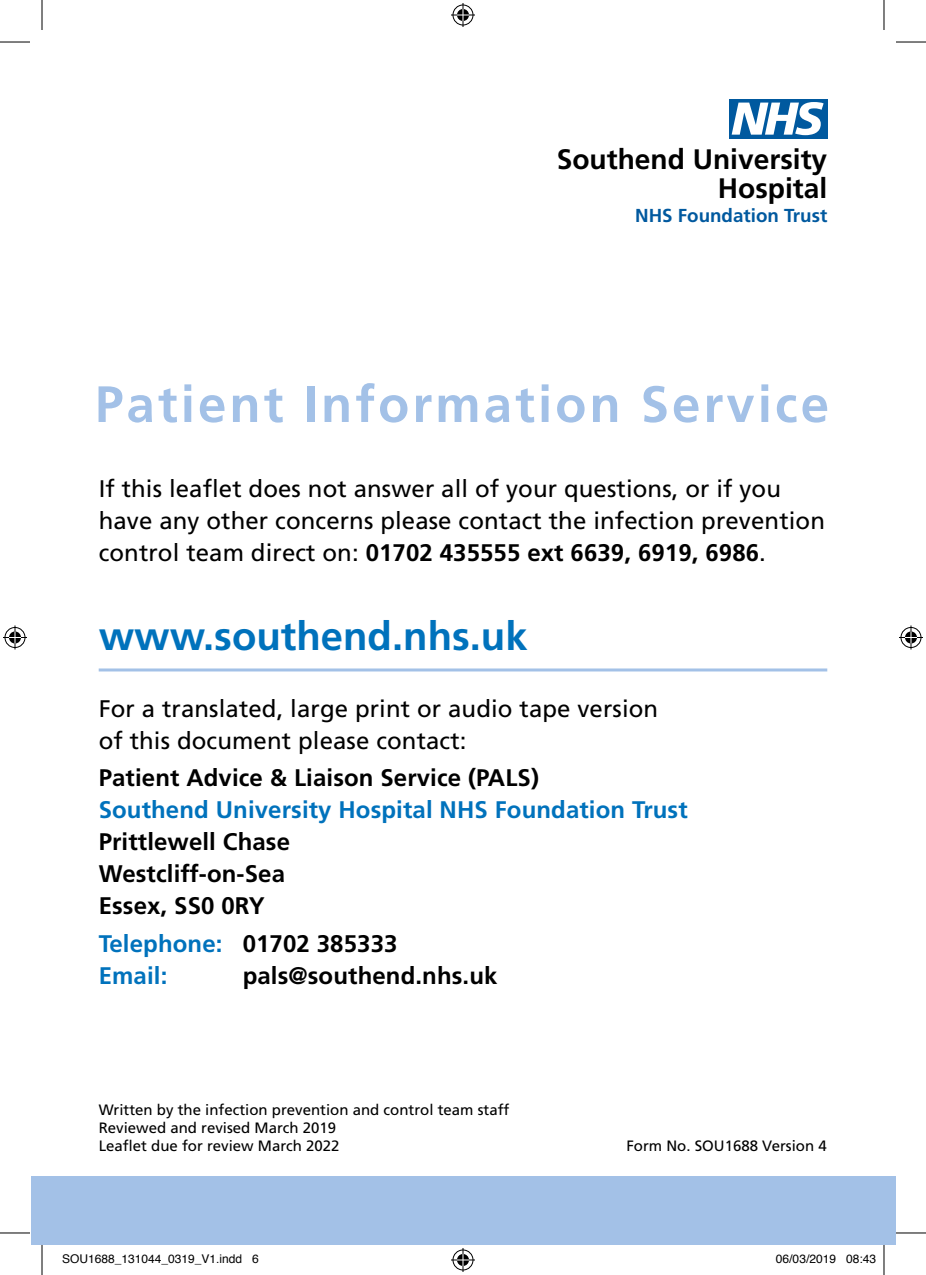
<style>
.page{position:relative;width:926px;height:1275px;background:#fff}
.page>*{position:absolute;margin:0;border:0;box-sizing:border-box;transform-origin:0 0}
.t1{font:700 51px "Frutiger";letter-spacing:.06em;color:#a3c1e7}
.t2{font:700 40px "Frutiger";color:#0072bc}
.t3{font:700 28.2px/28.6px "Frutiger";color:#000;text-align:right}
.t4{font:24px/32px "Frutiger";letter-spacing:.005em;color:#000}
.t5{font:700 24px/32px "Frutiger";letter-spacing:.005em;color:#000}
.t6{font:700 24px/32px "Frutiger";letter-spacing:.005em;color:#0072bc}
.t7{font:700 18.8px "Frutiger";color:#00599f}
.t8{font:15px/18px "Frutiger";color:#000}
.t9{font:12px "Helvetica";color:#000}
.s1{font-weight:700}
.s2{color:#000}
</style>
<div class="page">
<div style="left:729px;top:99px;width:98px;height:40px;background:#00599f"></div>
<svg style="left:732px;top:102px;width:92px;height:33px"></svg>
<div style="left:31px;top:1176px;width:864px;height:68px;background:#a3c1e7"></div>
<hr style="left:99px;top:668px;width:728px;height:3px;background:#a3c1e7">
<hr style="left:0;top:42px;width:30px;height:1px;background:#000">
<hr style="left:896px;top:42px;width:30px;height:1px;background:#000">
<hr style="left:0;top:1232px;width:30px;height:1px;background:#000">
<hr style="left:896px;top:1232px;width:30px;height:1px;background:#000">
<hr style="left:42px;top:0;width:1px;height:30px;background:#000">
<hr style="left:42px;top:1245px;width:1px;height:30px;background:#000">
<hr style="left:884px;top:0;width:1px;height:30px;background:#000">
<hr style="left:884px;top:1245px;width:1px;height:30px;background:#000">
<svg style="left:451px;top:3px;width:24px;height:24px"></svg>
<svg style="left:451px;top:1248px;width:24px;height:24px"></svg>
<svg style="left:3px;top:625px;width:24px;height:24px"></svg>
<svg style="left:899px;top:625px;width:24px;height:24px"></svg>
<p class="t3" style="left:557px;top:145px;width:272px">Southend University<br>Hospital</p>
<p class="t7" style="left:635px;top:204px;width:194px">NHS Foundation Trust</p>
<h1 class="t1" style="left:95px;top:374px;width:735px">Patient Information Service</h1>
<p class="t4" style="left:99px;top:473px;width:728px">If this leaflet does not answer all of your questions, or if you have any other concerns please contact the infection prevention control team direct on: <span class="s1">01702 435555 ext 6639, 6919, 6986</span>.</p>
<h2 class="t2" style="left:99px;top:613px;width:430px">www.southend.nhs.uk</h2>
<p class="t4" style="left:99px;top:692px;width:561px">For a translated, large print or audio tape version of this document please contact:</p>
<p class="t5" style="left:99px;top:762px;width:442px">Patient Advice &amp; Liaison Service (PALS)</p>
<p class="t6" style="left:99px;top:794px;width:590px">Southend University Hospital NHS Foundation Trust</p>
<p class="t5" style="left:99px;top:826px;width:193px">Prittlewell Chase<br>Westcliff-on-Sea<br>Essex, SS0 0RY</p>
<p class="t6" style="left:99px;top:928px;width:300px">Telephone: <span class="s2">01702 385333<br></span>Email:</p>
<p class="t5" style="left:243px;top:960px;width:256px">pals@southend.nhs.uk</p>
<p class="t8" style="left:99px;top:1100px;width:412px">Written by the infection prevention and control team staff<br>Reviewed and revised March 2019<br>Leaflet due for review March 2022</p>
<p class="t8" style="left:626px;top:1136px;width:202px">Form No. SOU1688 Version 4</p>
<p class="t9" style="left:62px;top:1249px;width:198px">SOU1688_131044_0319_V1.indd 6</p>
<p class="t9" style="left:776px;top:1249px;width:102px">06/03/2019 08:43</p>
</div>
